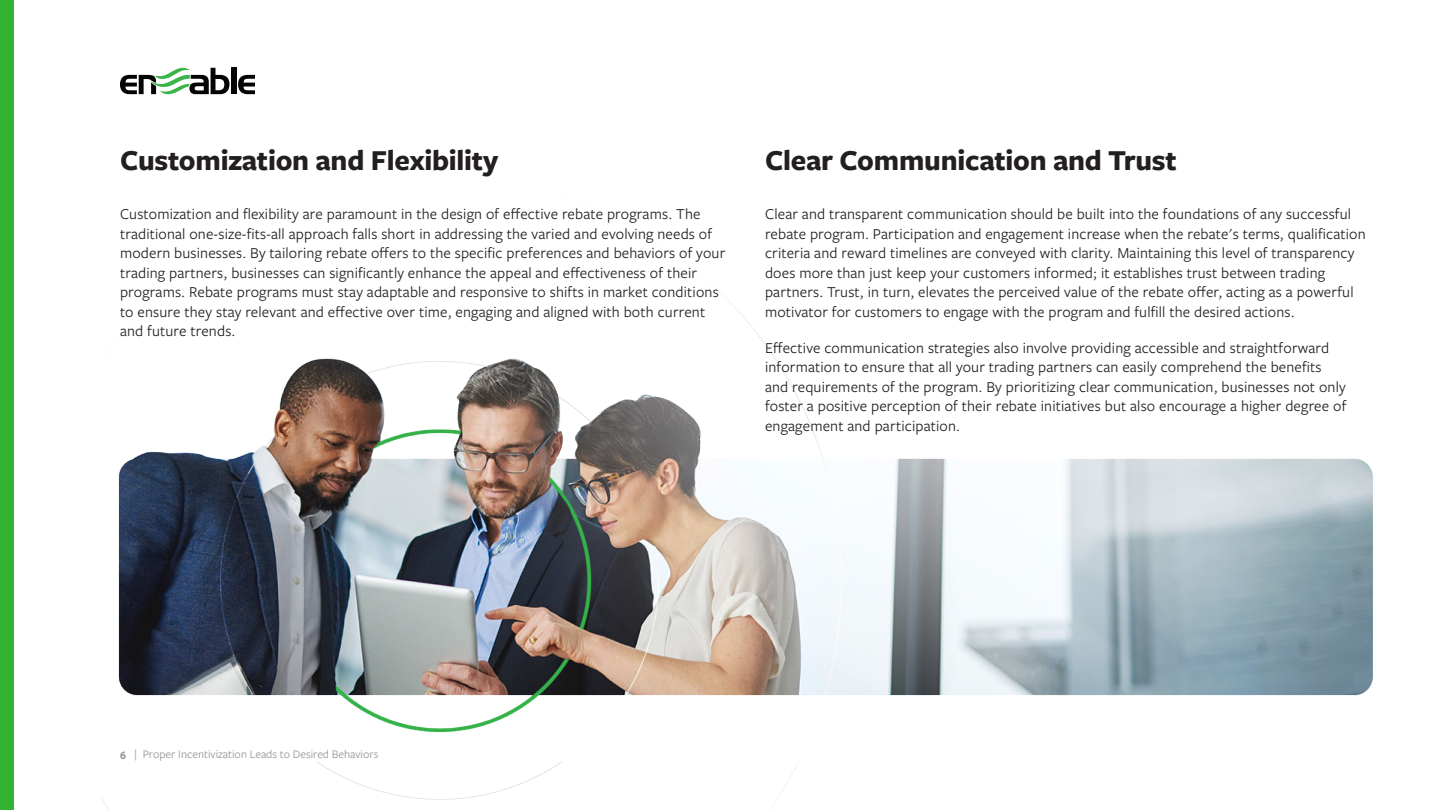
<style>
.page{position:relative;width:1440px;height:810px;background:#fff}
.page>*{position:absolute;margin:0;border:0;box-sizing:border-box;transform-origin:0 0}
.t1{font:700 30px "Freight Sans Pro";letter-spacing:-.01em;color:#231f20}
.body_copy{font:15.75px/19.5px "Freight Sans Pro";letter-spacing:.01em;color:#231f20}
.t2{font:12px "Freight Sans LF Pro";color:#939598}
.s1{font-weight:700}
</style>
<div class="page">
<img style="left:101px;top:298px;width:1272px;height:512px">
<div style="left:0;top:0;width:14px;height:810px;background:#34b233"></div>
<div style="left:231px;top:68px;width:5px;height:26px;background:#040503"></div>
<svg style="left:238px;top:75px;width:17px;height:19px"></svg>
<svg style="left:120px;top:68px;width:110px;height:26px"></svg>
<h3 class="t1" style="left:120px;top:140px;width:380px">Customization and Flexibility</h3>
<h3 class="t1" style="left:765px;top:140px;width:413px">Clear Communication and Trust</h3>
<p class="body_copy" style="left:120px;top:204px;width:607px">Customization and flexibility are paramount in the design of effective rebate programs. The traditional one-size-fits-all approach falls short in addressing the varied and evolving needs of modern businesses. By tailoring rebate offers to the specific preferences and behaviors of your trading partners, businesses can significantly enhance the appeal and effectiveness of their programs. Rebate programs must stay adaptable and responsive to shifts in market conditions to ensure they stay relevant and effective over time, engaging and aligned with both current and future trends.</p>
<p class="body_copy" style="left:765px;top:204px;width:602px">Clear and transparent communication should be built into the foundations of any successful rebate program. Participation and engagement increase when the rebate's terms, qualification criteria and reward timelines are conveyed with clarity. Maintaining this level of transparency does more than just keep your customers informed; it establishes trust between trading partners. Trust, in turn, elevates the perceived value of the rebate offer, acting as a powerful motivator for customers to engage with the program and fulfill the desired actions.</p>
<p class="body_copy" style="left:765px;top:337px;width:583px">Effective communication strategies also involve providing accessible and straightforward information to ensure that all your trading partners can easily comprehend the benefits and requirements of the program. By prioritizing clear communication, businesses not only foster a positive perception of their rebate initiatives but also encourage a higher degree of engagement and participation.</p>
<p class="t2" style="left:120px;top:746px;width:260px"><span class="s1">6</span> | Proper Incentivization Leads to Desired Behaviors</p>
</div>
